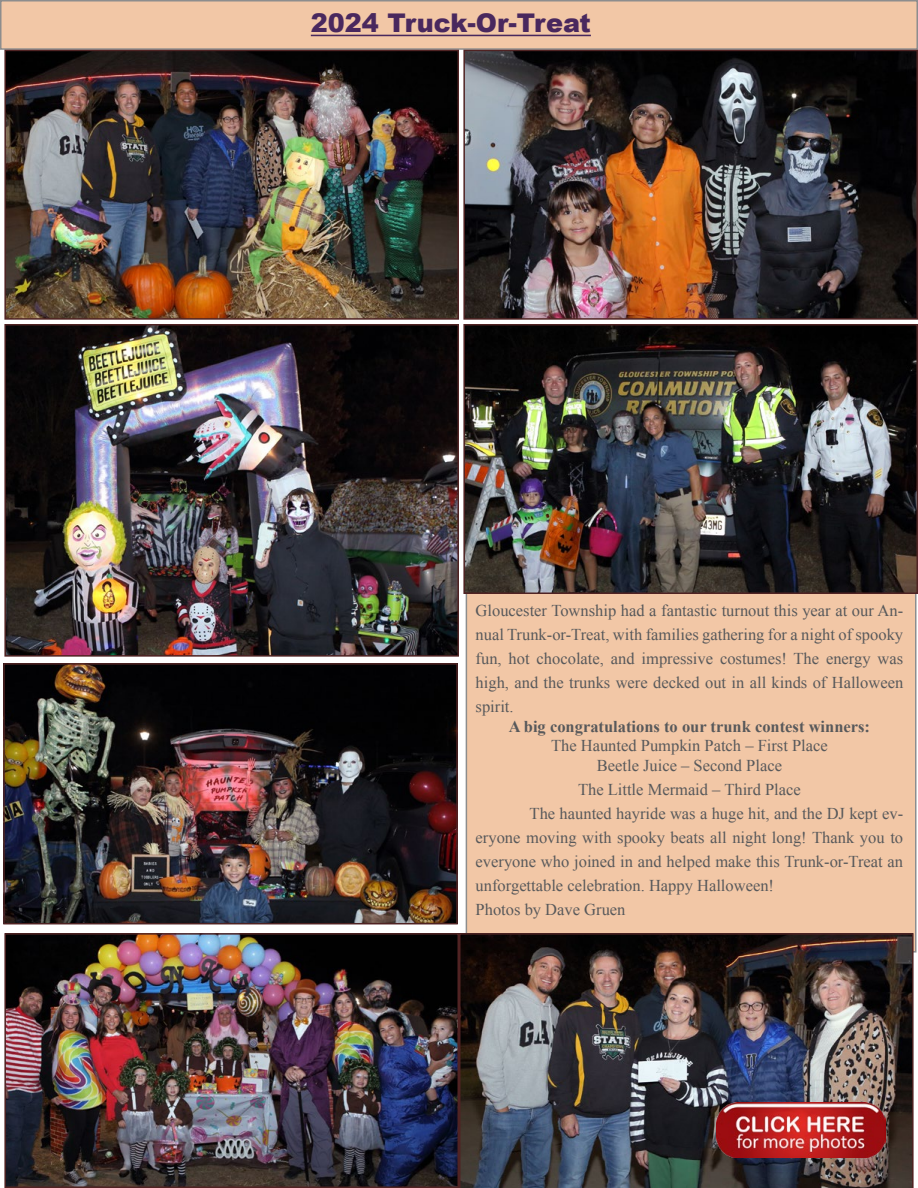
<style>
.page{position:relative;width:918px;height:1188px;background:#fff}
.page>*{position:absolute;margin:0;border:0;box-sizing:border-box;transform-origin:0 0}
.t1{font:900 25.8px "Arial";color:#49285e}
.t2{font:16.5px/24px "Times New Roman";color:#58595b;text-align:justify}
.t3{font:700 16.5px "Times New Roman";color:#58595b}
</style>
<div class="page">
<div style="left:466px;top:580px;width:450px;height:372px;background:#f2c7a6"></div>
<div style="left:1px;top:1px;width:916px;height:48px;background:#f2c7a6"></div>
<hr style="left:311px;top:35px;width:280px;height:1px;background:#49285e">
<img style="left:7px;top:53px;width:449px;height:264px">
<div style="left:4px;top:50px;width:455px;height:270px;border:2px solid #502323"></div>
<img style="left:7px;top:327px;width:449px;height:327px">
<div style="left:4px;top:324px;width:455px;height:333px;border:2px solid #502323"></div>
<img style="left:6px;top:666px;width:449px;height:255px">
<div style="left:3px;top:663px;width:455px;height:261px;border:2px solid #502323"></div>
<img style="left:466px;top:53px;width:449px;height:264px">
<div style="left:463px;top:50px;width:455px;height:270px;border:2px solid #502323"></div>
<img style="left:466px;top:327px;width:449px;height:264px">
<div style="left:463px;top:324px;width:455px;height:270px;border:2px solid #502323"></div>
<img style="left:7px;top:936px;width:449px;height:249px">
<div style="left:4px;top:933px;width:455px;height:255px;border:2px solid #502323"></div>
<img style="left:459px;top:933px;width:455px;height:255px">
<img style="left:717px;top:1102px;width:168px;height:55px">
<h1 class="t1" style="left:311px;top:4px;width:282px">2024 Truck-Or-Treat</h1>
<p class="t2" style="left:476px;top:598px;width:429px">Gloucester Township had a fantastic turnout this year at our An&shy;nual Trunk-or-Treat, with families gathering for a night of spooky fun, hot chocolate, and impressive costumes! The energy was high, and the trunks were decked out in all kinds of Halloween spirit.</p>
<p class="t3" style="left:509px;top:715px;width:363px">A big congratulations to our trunk contest winners:</p>
<p class="t2" style="left:551px;top:736px;width:278px;line-height:19.5px;text-align:center">The Haunted Pumpkin Patch – First Place<br>Beetle Juice – Second Place</p>
<p class="t2" style="left:578px;top:777px;width:224px">The Little Mermaid – Third Place</p>
<p class="t2" style="left:530px;top:801px;width:375px">The haunted hayride was a huge hit, and the DJ kept ev-</p>
<p class="t2" style="left:476px;top:825px;width:429px">eryone moving with spooky beats all night long! Thank you to</p>
<p class="t2" style="left:476px;top:849px;width:429px">everyone who joined in and helped make this Trunk-or-Treat an</p>
<p class="t2" style="left:476px;top:873px;width:300px">unforgettable celebration. Happy Halloween!</p>
<p class="t2" style="left:476px;top:897px;width:151px">Photos by Dave Gruen</p>
</div>
